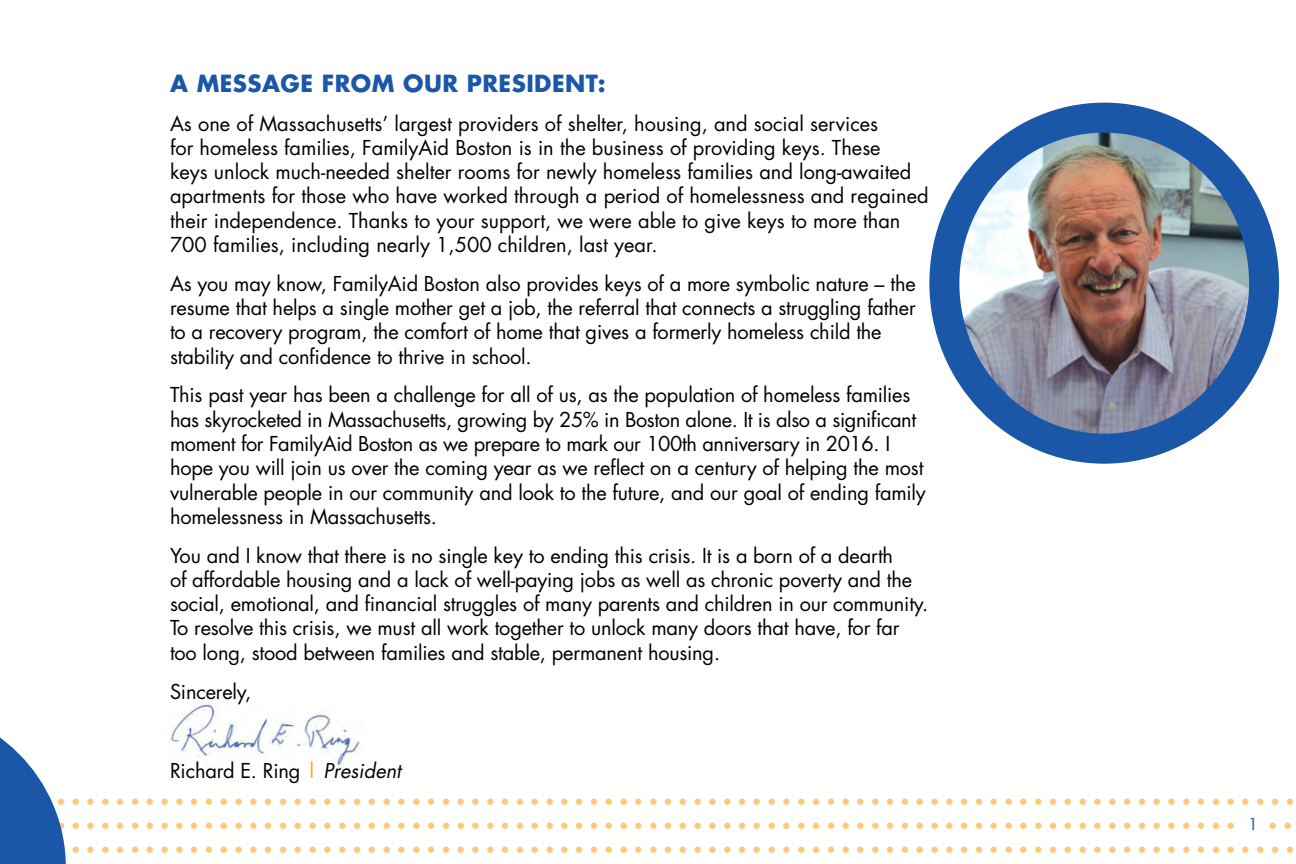
<style>
.page{position:relative;width:1296px;height:864px;background:#fff}
.page>*{position:absolute;margin:0;border:0;box-sizing:border-box;transform-origin:0 0}
.t1{font:24px "Minion Pro";color:#fec879}
.t2{font:700 23px "Futura";letter-spacing:.02em;color:#1b57a8}
.t3{font:20px/24.4px "Futura";letter-spacing:-.01em;color:#000}
.t4{font:16px "Futura";color:#1b57a8}
.s1{color:#faa81a}
.s2{font-style:italic}
</style>
<div class="page">
<img style="left:167px;top:704px;width:197px;height:64px">
<svg style="left:0;top:737px;width:66px;height:127px"></svg>
<img style="left:944px;top:118px;width:320px;height:331px">
<div style="left:929px;top:103px;width:350px;height:361px;border:30px solid #1b57a8;border-radius:50%"></div>
<p class="t2" style="left:170px;top:67px;width:437px">A MESSAGE FROM OUR PRESIDENT:</p>
<p class="t3" style="left:170px;top:111px;width:760px">As one of Massachusetts’ largest providers of shelter, housing, and social services<br>for homeless families, FamilyAid Boston is in the business of providing keys. These<br>keys unlock much-needed shelter rooms for newly homeless families and long-awaited apartments for those who have worked through a period of homelessness and regained their independence. Thanks to your support, we were able to give keys to more than 700 families, including nearly 1,500 children, last year.</p>
<p class="t3" style="left:170px;top:271px;width:747px">As you may know, FamilyAid Boston also provides keys of a more symbolic nature – the resume that helps a single mother get a job, the referral that connects a struggling father to a recovery program, the comfort of home that gives a formerly homeless child the stability and confidence to thrive in school.</p>
<p class="t3" style="left:170px;top:383px;width:757px">This past year has been a challenge for all of us, as the population of homeless families has skyrocketed in Massachusetts, growing by 25% in Boston alone. It is also a significant moment for FamilyAid Boston as we prepare to mark our 100th anniversary in 2016. I hope you will join us over the coming year as we reflect on a century of helping the most vulnerable people in our community and look to the future, and our goal of ending family homelessness in Massachusetts.</p>
<p class="t3" style="left:170px;top:543px;width:760px">You and I know that there is no single key to ending this crisis. It is a born of a dearth<br>of affordable housing and a lack of well-paying jobs as well as chronic poverty and the social, emotional, and financial struggles of many parents and children in our community.<br>To resolve this crisis, we must all work together to unlock many doors that have, for far too long, stood between families and stable, permanent housing.</p>
<p class="t3" style="left:170px;top:679px;width:83px">Sincerely,</p>
<p class="t3" style="left:170px;top:758px;width:233px">Richard E. Ring <span class="s1">|</span> <span class="s2">President</span></p>
<p class="t1" style="left:-3px;top:784px;width:1299px">• • • • • • • • • • • • • • • • • • • • • • • • • • • • • • • • • • • • • • • • • • • • • • • • • • • • • • • • • • • • • • • • • • • • • • • • • • • • • • • • • • • • • • • •</p>
<p class="t1" style="left:-3px;top:808px;width:1240px">• • • • • • • • • • • • • • • • • • • • • • • • • • • • • • • • • • • • • • • • • • • • • • • • • • • • • • • • • • • • • • • • • • • • • • • • • • • • • • • • • • • •</p>
<p class="t1" style="left:1268px;top:808px;width:26px">• •</p>
<p class="t1" style="left:-3px;top:832px;width:1299px">• • • • • • • • • • • • • • • • • • • • • • • • • • • • • • • • • • • • • • • • • • • • • • • • • • • • • • • • • • • • • • • • • • • • • • • • • • • • • • • • • • • • • • • •</p>
<p class="t4" style="left:1248px;top:813px;width:11px">1</p>
</div>
